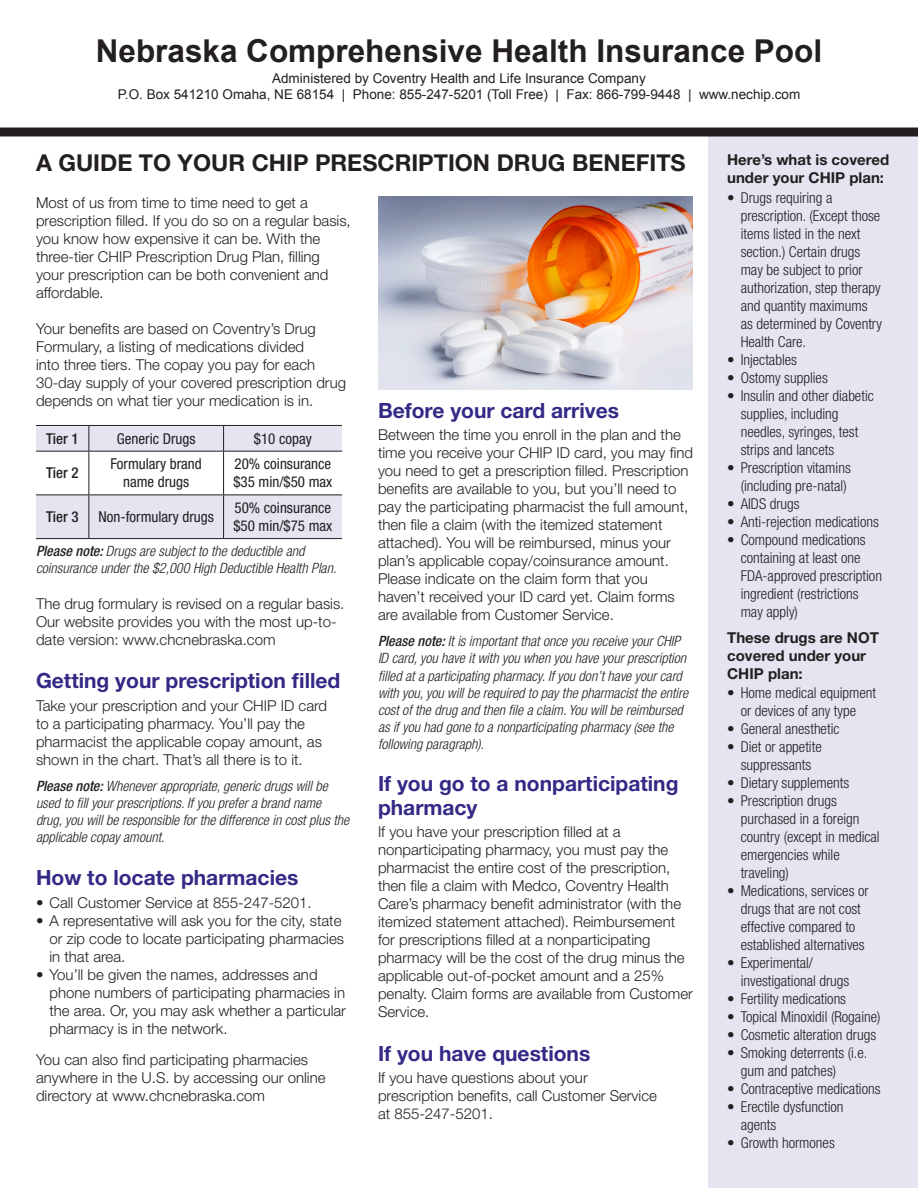
<style>
.page{position:relative;width:918px;height:1188px;background:#fff}
.page>*{position:absolute;margin:0;border:0;box-sizing:border-box;transform-origin:0 0}
.t1{font:700 31.5px "Arial";color:#231f20}
.t2{font:700 23.25px "Helvetica Neue LT Std";color:#231f20}
.t3{font:700 21px/24px "Helvetica Neue LT Std";color:#332986}
.t4{font:300 15px/18px "Helvetica Neue LT Std";color:#231f20}
.t5{font:300 condensed 15px/18px "Helvetica Neue LT Std";color:#231f20}
.t6{font:condensed 15px/18px "Helvetica Neue LT Std";color:#231f20;text-align:center}
.t7{font:700 15px/18px "Helvetica Neue LT Std";color:#231f20}
.t8{font:500 condensed 15px "Helvetica Neue LT Std";color:#231f20}
.t9{font:italic 300 condensed 14.25px/17.1px "Helvetica Neue LT Std";color:#231f20}
.t10{font:13.5px "Arial";color:#231f20}
.s1{font-weight:500}
</style>
<div class="page">
<div style="left:709px;top:133px;width:209px;height:1055px;background:#e5e4f1"></div>
<svg style="left:36px;top:425px;width:306px;height:114px"></svg>
<hr style="left:88px;top:452px;width:1px;height:43px;background:#231f20">
<hr style="left:223px;top:452px;width:1px;height:43px;background:#231f20">
<hr style="left:88px;top:495px;width:1px;height:43px;background:#231f20">
<hr style="left:223px;top:495px;width:1px;height:43px;background:#231f20">
<div style="left:0;top:128px;width:918px;height:8px;background:#231f20"></div>
<img style="left:378px;top:197px;width:315px;height:192px">
<p class="t1" style="left:96px;top:30px;width:728px">Nebraska Comprehensive Health Insurance Pool</p>
<p class="t10" style="left:272px;top:69px;width:375px">Administered by Coventry Health and Life Insurance Company</p>
<p class="t10" style="left:118px;top:85px;width:684px">P.O. Box 541210 Omaha, NE 68154 | Phone: 855-247-5201 (Toll Free) | Fax: 866-799-9448 | www.nechip.com</p>
<p class="t2" style="left:36px;top:148px;width:651px">A GUIDE TO YOUR CHIP PRESCRIPTION DRUG BENEFITS</p>
<p class="t4" style="left:36px;top:193px;width:316px">Most of us from time to time need to get a prescription filled. If you do so on a regular basis, you know how expensive it can be. With the three-tier CHIP Prescription Drug Plan, filling your prescription can be both convenient and affordable.</p>
<p class="t4" style="left:36px;top:319px;width:312px">Your benefits are based on Coventry’s Drug Formulary, a listing of medications divided<br>into three tiers. The copay you pay for each 30‑day supply of your covered prescription drug depends on what tier your medication is in.</p>
<p class="t8" style="left:46px;top:429px;width:34px">Tier 1</p>
<p class="t6" style="left:117px;top:429px;width:80px">Generic Drugs</p>
<p class="t6" style="left:254px;top:429px;width:59px">$10 copay</p>
<p class="t8" style="left:46px;top:464px;width:34px">Tier 2</p>
<p class="t6" style="left:111px;top:455px;width:93px">Formulary brand name drugs</p>
<p class="t6" style="left:235px;top:455px;width:98px">20% coinsurance</p>
<p class="t6" style="left:233px;top:473px;width:100px">$35 min/$50 max</p>
<p class="t6" style="left:235px;top:499px;width:98px">50% coinsurance</p>
<p class="t6" style="left:233px;top:517px;width:100px">$50 min/$75 max</p>
<p class="t9" style="left:36px;top:543px;width:302px"><span class="s1">Please note:</span> Drugs are subject to the deductible and coinsurance under the $2,000 High Deductible Health Plan.</p>
<p class="t4" style="left:36px;top:595px;width:310px">The drug formulary is revised on a regular basis.<br>Our website provides you with the most up-to&shy;date version: www.chcnebraska.com</p>
<p class="t3" style="left:36px;top:668px;width:306px">Getting your prescription filled</p>
<p class="t4" style="left:36px;top:696px;width:293px">Take your prescription and your CHIP ID card to a participating pharmacy. You’ll pay the pharmacist the applicable copay amount, as shown in the chart. That’s all there is to it.</p>
<p class="t9" style="left:36px;top:778px;width:315px"><span class="s1">Please note:</span> Whenever appropriate, generic drugs will be used to fill your prescriptions. If you prefer a brand name drug, you will be responsible for the difference in cost plus the applicable copay amount.</p>
<p class="t3" style="left:36px;top:866px;width:264px">How to locate pharmacies</p>
<p class="t4" style="left:36px;top:893px;width:277px">• Call Customer Service at 855-247-5201.</p>
<p class="t4" style="left:50px;top:911px;width:296px;text-indent:-14px">• A representative will ask you for the city, state or zip code to locate participating pharmacies in that area.</p>
<p class="t4" style="left:50px;top:965px;width:298px;text-indent:-14px">• You’ll be given the names, addresses and phone numbers of participating pharmacies in the area. Or, you may ask whether a particular pharmacy is in the network.</p>
<p class="t4" style="left:36px;top:1051px;width:291px">You can also find participating pharmacies anywhere in the U.S. by accessing our online directory at www.chcnebraska.com</p>
<p class="t8" style="left:46px;top:508px;width:34px">Tier 3</p>
<p class="t6" style="left:98px;top:508px;width:117px">Non-formulary drugs</p>
<p class="t3" style="left:378px;top:398px;width:243px">Before your card arrives</p>
<p class="t4" style="left:378px;top:426px;width:316px">Between the time you enroll in the plan and the time you receive your CHIP ID card, you may find you need to get a prescription filled. Prescription benefits are available to you, but you’ll need to pay the participating pharmacist the full amount, then file a claim (with the itemized statement attached). You will be reimbursed, minus your plan’s applicable copay/coinsurance amount.<br>Please indicate on the claim form that you haven’t received your ID card yet. Claim forms are available from Customer Service.</p>
<p class="t9" style="left:378px;top:633px;width:312px"><span class="s1">Please note:</span> It is important that once you receive your CHIP ID card, you have it with you when you have your prescription filled at a participating pharmacy. If you don’t have your card with you, you will be required to pay the pharmacist the entire cost of the drug and then file a claim. You will be reimbursed as if you had gone to a nonparticipating pharmacy (see the following paragraph).</p>
<p class="t3" style="left:378px;top:771px;width:302px">If you go to a nonparticipating pharmacy</p>
<p class="t4" style="left:378px;top:823px;width:316px">If you have your prescription filled at a nonparticipating pharmacy, you must pay the pharmacist the entire cost of the prescription, then file a claim with Medco, Coventry Health Care’s pharmacy benefit administrator (with the itemized statement attached). Reimbursement for prescriptions filled at a nonparticipating pharmacy will be the cost of the drug minus the applicable out-of-pocket amount and a 25% penalty. Claim forms are available from Customer Service.</p>
<p class="t3" style="left:378px;top:1041px;width:214px">If you have questions</p>
<p class="t4" style="left:378px;top:1068px;width:280px">If you have questions about your prescription benefits, call Customer Service at 855-247-5201.</p>
<p class="t7" style="left:727px;top:151px;width:163px">Here’s what is covered under your CHIP plan:</p>
<p class="t5" style="left:741px;top:189px;width:143px;text-indent:-14px">• Drugs requiring a prescription. (Except those items listed in the next section.) Certain drugs may be subject to prior authorization, step therapy and quantity maximums as determined by Coventry<br>Health Care.</p>
<p class="t5" style="left:727px;top:351px;width:71px">• Injectables</p>
<p class="t5" style="left:727px;top:369px;width:102px">• Ostomy supplies</p>
<p class="t5" style="left:741px;top:387px;width:135px;text-indent:-14px">• Insulin and other diabetic supplies, including needles, syringes, test strips and lancets</p>
<p class="t5" style="left:727px;top:459px;width:125px;text-align:right">• Prescription vitamins (including pre-natal)</p>
<p class="t5" style="left:727px;top:495px;width:74px">• AIDS drugs</p>
<p class="t5" style="left:727px;top:513px;width:153px">• Anti-rejection medications</p>
<p class="t5" style="left:741px;top:531px;width:143px;text-indent:-14px">• Compound medications containing at least one<br>FDA-approved prescription ingredient (restrictions may apply)</p>
<p class="t7" style="left:727px;top:628px;width:153px">These drugs are NOT covered under your<br>CHIP plan:</p>
<p class="t5" style="left:727px;top:684px;width:150px;text-align:center">• Home medical equipment or devices of any type</p>
<p class="t5" style="left:727px;top:720px;width:114px">• General anesthetic</p>
<p class="t5" style="left:727px;top:738px;width:96px;text-align:center">• Diet or appetite suppressants</p>
<p class="t5" style="left:727px;top:774px;width:124px">• Dietary supplements</p>
<p class="t5" style="left:741px;top:792px;width:141px;text-indent:-14px">• Prescription drugs purchased in a foreign country (except in medical emergencies while traveling)</p>
<p class="t5" style="left:741px;top:882px;width:129px;text-indent:-14px">• Medications, services or drugs that are not cost effective compared to established alternatives</p>
<p class="t5" style="left:741px;top:954px;width:110px;text-indent:-14px">• Experimental/ investigational drugs</p>
<p class="t5" style="left:727px;top:990px;width:120px">• Fertility medications</p>
<p class="t5" style="left:727px;top:1008px;width:155px">• Topical Minoxidil (Rogaine)</p>
<p class="t5" style="left:727px;top:1026px;width:150px">• Cosmetic alteration drugs</p>
<p class="t5" style="left:741px;top:1044px;width:128px;text-indent:-14px">• Smoking deterrents (i.e. gum and patches)</p>
<p class="t5" style="left:727px;top:1080px;width:155px">• Contraceptive medications</p>
<p class="t5" style="left:741px;top:1098px;width:104px;text-indent:-14px">• Erectile dysfunction agents</p>
<p class="t5" style="left:727px;top:1134px;width:109px">• Growth hormones</p>
</div>
